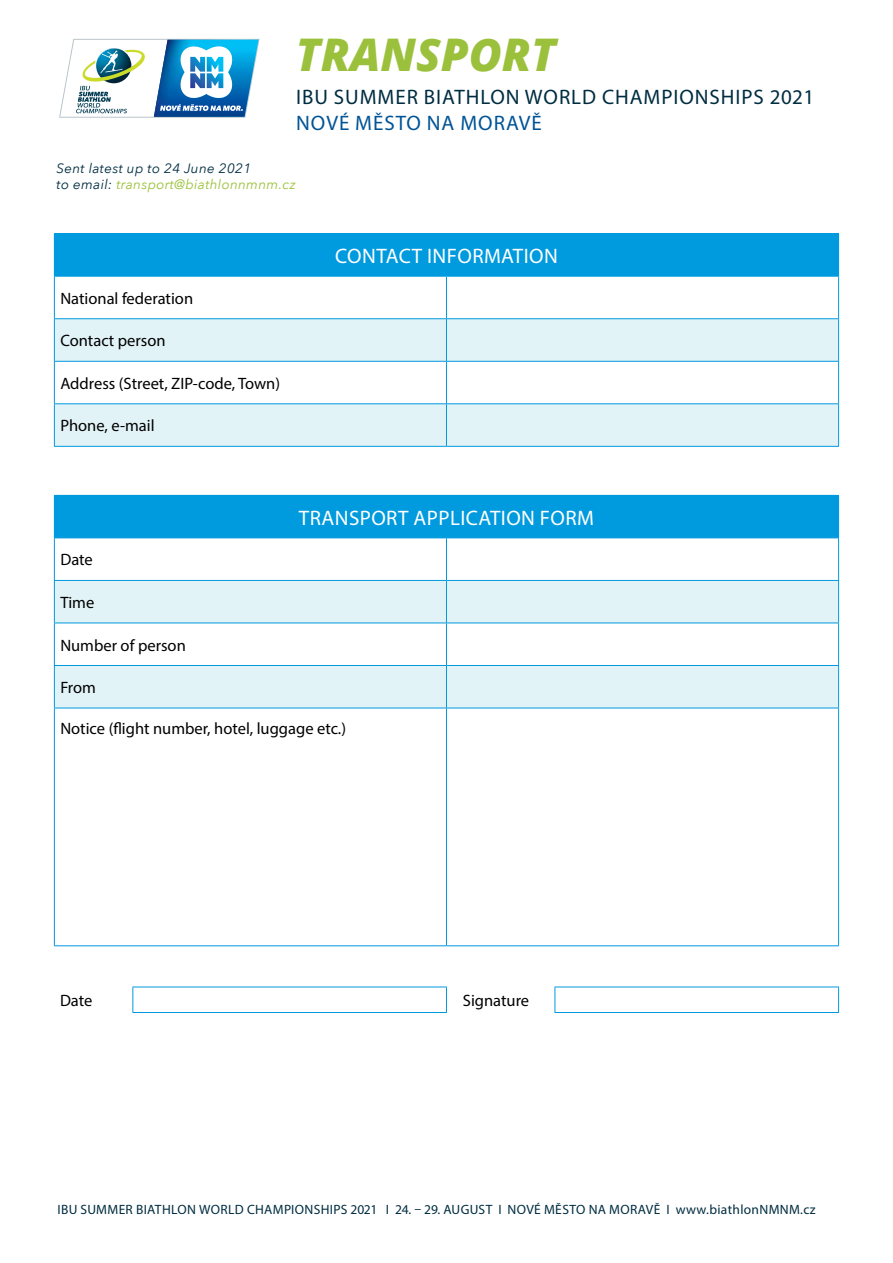
<style>
.page{position:relative;width:893px;height:1263px;background:#fff}
.page>*{position:absolute;margin:0;border:0;box-sizing:border-box;transform-origin:0 0}
.t1{font:italic 800 45px "Open Sans";color:#9bc13c}
.t2{font:21px "Myriad Pro";letter-spacing:.02em;color:#fff}
.t3{font:21px "Myriad Pro";letter-spacing:.045em;color:#002d41}
.t4{font:21px "Myriad Pro";letter-spacing:.045em;color:#005496}
.t5{font:16.5px "Myriad Pro";color:#000}
.t6{font:13.5px "Myriad Pro";letter-spacing:.025em;color:#002d41}
.t7{font:italic 13.5px/16.2px "Avenir Next";letter-spacing:.025em;color:#002d41}
.s1{color:#9bc13c}
</style>
<div class="page">
<div style="left:54px;top:495px;width:785px;height:43px;background:#009ade"></div>
<svg style="left:55px;top:538px;width:783px;height:42px"></svg>
<svg style="left:55px;top:581px;width:783px;height:127px;fill:#e2f3f7"></svg>
<hr style="left:54px;top:538px;width:1px;height:42px;background:#009ade">
<hr style="left:446px;top:538px;width:1px;height:42px;background:#009ade">
<hr style="left:838px;top:538px;width:1px;height:42px;background:#009ade">
<hr style="left:54px;top:580px;width:392px;height:1px;background:#009ade">
<hr style="left:54px;top:581px;width:1px;height:42px;background:#009ade">
<hr style="left:446px;top:580px;width:393px;height:1px;background:#009ade">
<hr style="left:446px;top:581px;width:1px;height:42px;background:#009ade">
<hr style="left:838px;top:581px;width:1px;height:42px;background:#009ade">
<hr style="left:54px;top:623px;width:392px;height:1px;background:#009ade">
<hr style="left:54px;top:623px;width:1px;height:42px;background:#009ade">
<hr style="left:446px;top:623px;width:393px;height:1px;background:#009ade">
<hr style="left:446px;top:623px;width:1px;height:42px;background:#009ade">
<hr style="left:838px;top:623px;width:1px;height:42px;background:#009ade">
<hr style="left:54px;top:665px;width:392px;height:1px;background:#009ade">
<hr style="left:54px;top:666px;width:1px;height:42px;background:#009ade">
<hr style="left:446px;top:665px;width:393px;height:1px;background:#009ade">
<hr style="left:446px;top:666px;width:1px;height:42px;background:#009ade">
<hr style="left:838px;top:666px;width:1px;height:42px;background:#009ade">
<hr style="left:54px;top:708px;width:392px;height:1px;background:#009ade">
<hr style="left:54px;top:708px;width:1px;height:237px;background:#009ade">
<hr style="left:446px;top:708px;width:393px;height:1px;background:#009ade">
<hr style="left:446px;top:708px;width:1px;height:237px;background:#009ade">
<hr style="left:838px;top:708px;width:1px;height:237px;background:#009ade">
<hr style="left:54px;top:945px;width:392px;height:1px;background:#009ade">
<hr style="left:446px;top:945px;width:393px;height:1px;background:#009ade">
<div style="left:54px;top:234px;width:785px;height:42px;background:#009ade"></div>
<svg style="left:55px;top:319px;width:783px;height:127px;fill:#e2f3f7"></svg>
<hr style="left:54px;top:233px;width:392px;height:1px;background:#009ade">
<hr style="left:446px;top:233px;width:393px;height:1px;background:#009ade">
<hr style="left:54px;top:276px;width:392px;height:1px;background:#009ade">
<hr style="left:54px;top:277px;width:1px;height:41px;background:#009ade">
<hr style="left:446px;top:276px;width:393px;height:1px;background:#009ade">
<hr style="left:446px;top:277px;width:1px;height:41px;background:#009ade">
<hr style="left:838px;top:277px;width:1px;height:41px;background:#009ade">
<hr style="left:54px;top:318px;width:392px;height:1px;background:#009ade">
<hr style="left:54px;top:319px;width:1px;height:42px;background:#009ade">
<hr style="left:446px;top:318px;width:393px;height:1px;background:#009ade">
<hr style="left:446px;top:319px;width:1px;height:42px;background:#009ade">
<hr style="left:838px;top:319px;width:1px;height:42px;background:#009ade">
<hr style="left:54px;top:361px;width:392px;height:1px;background:#009ade">
<hr style="left:54px;top:362px;width:1px;height:41px;background:#009ade">
<hr style="left:446px;top:361px;width:393px;height:1px;background:#009ade">
<hr style="left:446px;top:362px;width:1px;height:41px;background:#009ade">
<hr style="left:838px;top:362px;width:1px;height:41px;background:#009ade">
<hr style="left:54px;top:403px;width:392px;height:1px;background:#009ade">
<hr style="left:54px;top:404px;width:1px;height:42px;background:#009ade">
<hr style="left:446px;top:403px;width:393px;height:1px;background:#009ade">
<hr style="left:446px;top:404px;width:1px;height:42px;background:#009ade">
<hr style="left:838px;top:404px;width:1px;height:42px;background:#009ade">
<hr style="left:54px;top:446px;width:392px;height:1px;background:#009ade">
<hr style="left:446px;top:446px;width:393px;height:1px;background:#009ade">
<hr style="left:132px;top:986px;width:315px;height:1px;background:#009ade">
<hr style="left:132px;top:1012px;width:315px;height:1px;background:#009ade">
<hr style="left:555px;top:986px;width:284px;height:1px;background:#009ade">
<svg style="left:132px;top:987px;width:707px;height:25px"></svg>
<hr style="left:555px;top:1012px;width:284px;height:1px;background:#009ade">
<svg style="left:59px;top:39px;width:201px;height:79px"></svg>
<h1 class="t1" style="left:296px;top:21px;width:261px">TRANSPORT</h1>
<p class="t3" style="left:296px;top:84px;width:520px">IBU SUMMER BIATHLON WORLD CHAMPIONSHIPS 2021</p>
<p class="t4" style="left:296px;top:110px;width:247px">NOVÉ MĚSTO NA MORAVĚ</p>
<p class="t7" style="left:57px;top:159px;width:241px">Sent latest up to 24 June 2021<br>to email: <span class="s1">transport@biathlonnmnm.cz</span></p>
<p class="t5" style="left:60px;top:288px;width:134px">National federation</p>
<p class="t5" style="left:60px;top:331px;width:107px">Contact person</p>
<p class="t5" style="left:60px;top:373px;width:221px">Address (Street, ZIP-code, Town)</p>
<p class="t5" style="left:60px;top:416px;width:96px">Phone, e-mail</p>
<p class="t2" style="left:335px;top:243px;width:26px">Contact</p>
<p class="t2" style="left:427px;top:243px;width:44px">in formation</p>
<p class="t2" style="left:299px;top:504px;width:25px">Transport</p>
<p class="t2" style="left:414px;top:504px;width:12px">application</p>
<p class="t2" style="left:540px;top:504px;width:26px">form</p>
<p class="t5" style="left:60px;top:550px;width:34px">Date</p>
<p class="t5" style="left:60px;top:592px;width:35px">Time</p>
<p class="t5" style="left:60px;top:635px;width:127px">Number of person</p>
<p class="t5" style="left:60px;top:677px;width:37px">From</p>
<p class="t5" style="left:60px;top:718px;width:287px">Notice (flight number, hotel, luggage etc.)</p>
<p class="t5" style="left:60px;top:990px;width:34px">Date</p>
<p class="t5" style="left:463px;top:990px;width:68px">Signature</p>
<p class="t6" style="left:58px;top:1201px;width:421px">IBU SUMMER BIATHLON WORLD CHAMPIONSHIPS 2021 I 24. – 29. august</p>
<p class="t6" style="left:498px;top:1201px;width:319px">I NOVÉ MĚSTO NA MORAVĚ I www.biathlonNMNM.cz</p>
</div>
